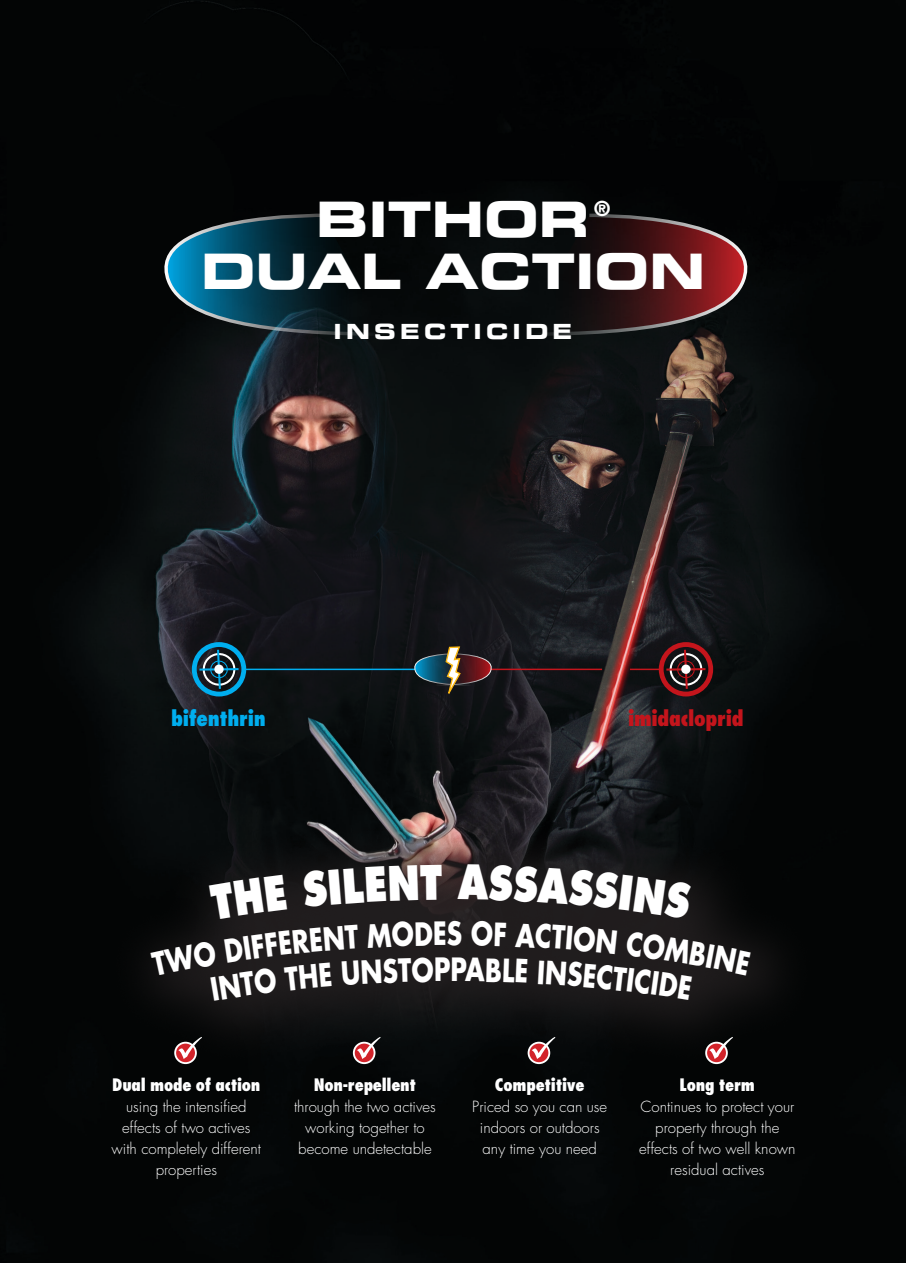
<style>
.page{position:relative;width:906px;height:1263px;background:#fff}
.page>*{position:absolute;margin:0;border:0;box-sizing:border-box;transform-origin:0 0}
.t1{font:49.2px "Eurostile LT Bold Extended Two";color:#fff}
.t2{font:700 31.2px "Futura Std";color:#fff;scale:.8 1}
.body1{font:800 condensed 21px "Futura Std";letter-spacing:-.015em;color:#c4151c}
.t3{font:21px "Eurostile LT Bold Extended Two";letter-spacing:.2em;color:#fff}
.body1-2{font:800 condensed 21px "Futura Std";letter-spacing:-.015em;color:#00aeef}
.t4{font:21px "Eurostile LT Std Bold Ex 2";color:#fff}
.body1-3{font:800 condensed 16.8px "Futura Std";letter-spacing:-.015em;color:#fff}
.body1-4{font:300 15px/21px "Futura Std";color:#fff;text-align:center}
</style>
<div class="page">
<img style="left:0;top:0;width:906px;height:1263px">
<div style="left:101px;top:813px;width:721px;height:259px;background:#231f20;opacity:.93"></div>
<svg style="left:175px;top:1043px;width:21px;height:20px"></svg>
<div style="left:174px;top:1042px;width:23px;height:22px;border:2px solid #fff;border-radius:50%"></div>
<svg style="left:178px;top:1037px;width:24px;height:22px"></svg>
<svg style="left:354px;top:1043px;width:20px;height:20px"></svg>
<div style="left:353px;top:1042px;width:22px;height:22px;border:2px solid #fff;border-radius:50%"></div>
<svg style="left:357px;top:1037px;width:24px;height:22px"></svg>
<svg style="left:528px;top:1043px;width:21px;height:20px"></svg>
<div style="left:527px;top:1042px;width:23px;height:22px;border:2px solid #fff;border-radius:50%"></div>
<svg style="left:532px;top:1037px;width:23px;height:22px"></svg>
<svg style="left:706px;top:1043px;width:21px;height:20px"></svg>
<div style="left:705px;top:1042px;width:23px;height:22px;border:2px solid #fff;border-radius:50%"></div>
<svg style="left:709px;top:1037px;width:24px;height:22px"></svg>
<svg style="left:520px;top:212px;width:229px;height:125px;background:#311618"></svg>
<svg style="left:163px;top:212px;width:228px;height:125px;background:#0b2d39"></svg>
<hr style="left:244px;top:669px;width:171px;height:1px;background:#00aeef">
<hr style="left:488px;top:669px;width:114px;height:1px;background:#c4151c">
<div style="left:192px;top:642px;width:54px;height:54px;border:5px solid #00aeef;border-radius:50%"></div>
<svg style="left:197px;top:648px;width:44px;height:43px;background:#2e586b"></svg>
<div style="left:659px;top:642px;width:54px;height:54px;border:5px solid #c4151c;border-radius:50%"></div>
<svg style="left:413px;top:646px;width:80px;height:57px;background:#373638"></svg>
<svg style="left:630px;top:648px;width:77px;height:43px;background:#422427"></svg>
<svg style="left:150px;top:864px;width:292px;height:137px;background:#1b1819"></svg>
<svg style="left:457px;top:864px;width:294px;height:136px;background:#1c191a"></svg>
<p class="t1" style="left:316px;top:185px;width:275px">BITHOR</p>
<p class="t1" style="left:201px;top:237px;width:506px">DUAL ACTION</p>
<p class="t3" style="left:334px;top:317px;width:240px">INSECTICIDE</p>
<p class="t4" style="left:593px;top:194px;width:18px">®</p>
<p class="body1-2" style="left:171px;top:705px;width:96px">bifenthrin</p>
<p class="body1" style="left:628px;top:705px;width:117px">imidacloprid</p>
<h2 class="t2" style="left:433px;top:913px;width:38px">ES</h2>
<h2 class="t2" style="left:434px;top:949px;width:43px">PP</h2>
<p class="body1-3" style="left:112px;top:1074px;width:150px">Dual mode of action</p>
<p class="body1-4" style="left:112px;top:1096px;width:151px">using the intensified effects of two actives with completely different properties</p>
<p class="body1-3" style="left:314px;top:1074px;width:104px">Non-repellent</p>
<p class="body1-4" style="left:294px;top:1096px;width:143px">through the two actives working together to become undetectable</p>
<p class="body1-3" style="left:495px;top:1074px;width:91px">Competitive</p>
<p class="body1-4" style="left:472px;top:1096px;width:136px">Priced so you can use indoors or outdoors any time you need</p>
<p class="body1-3" style="left:679px;top:1074px;width:77px">Long term</p>
<p class="body1-4" style="left:639px;top:1096px;width:158px">Continues to protect your property through the effects of two well known residual actives</p>
</div>
